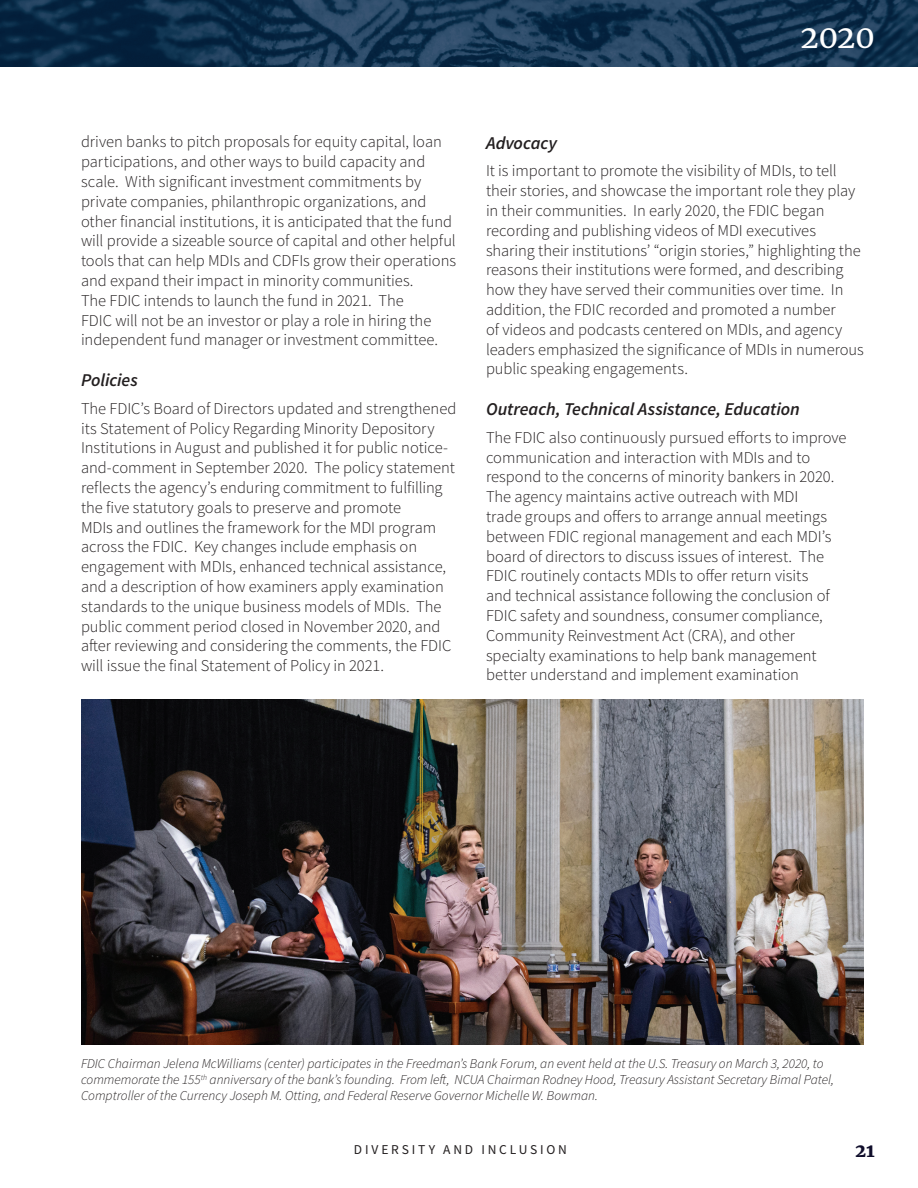
<style>
.page{position:relative;width:918px;height:1188px;background:#fff}
.page>*{position:absolute;margin:0;border:0;box-sizing:border-box;transform-origin:0 0}
.t1{font:31.05px "Merriweather";color:#fff}
.t2{font:900 18.3px "Merriweather";color:#100e2b}
.t3{font:italic 600 18px "Source Sans Pro";letter-spacing:-.005em;color:#231f20}
.t4{font:300 16.5px/19.8px "Source Sans Pro";letter-spacing:-.005em;color:#231f20}
.t5{font:italic 300 13.5px/16.2px "Source Sans Pro";color:#231f20}
.t6{font:13.5px "Source Sans Pro";letter-spacing:.21em;color:#231f20}
</style>
<div class="page">
<img style="left:0;top:0;width:918px;height:67px">
<img style="left:82px;top:699px;width:782px;height:346px">
<h1 class="t1" style="left:800px;top:15px;width:77px">2020</h1>
<p class="t4" style="left:81px;top:132px;width:377px">driven banks to pitch proposals for equity capital, loan participations, and other ways to build capacity and scale. With significant investment commitments by private companies, philanthropic organizations, and other financial institutions, it is anticipated that the fund will provide a sizeable source of capital and other helpful tools that can help MDIs and CDFIs grow their operations and expand their impact in minority communities.<br>The FDIC intends to launch the fund in 2021. The<br>FDIC will not be an investor or play a role in hiring the independent fund manager or investment committee.</p>
<h4 class="t3" style="left:81px;top:368px;width:58px">Policies</h4>
<p class="t4" style="left:81px;top:398px;width:377px">The FDIC’s Board of Directors updated and strengthened its Statement of Policy Regarding Minority Depository Institutions in August and published it for public notice&shy;and-comment in September 2020. The policy statement reflects the agency’s enduring commitment to fulfilling the five statutory goals to preserve and promote<br>MDIs and outlines the framework for the MDI program across the FDIC. Key changes include emphasis on engagement with MDIs, enhanced technical assistance, and a description of how examiners apply examination standards to the unique business models of MDIs. The public comment period closed in November 2020, and afer reviewing and considering the comments, the FDIC will issue the final Statement of Policy in 2021.</p>
<h4 class="t3" style="left:486px;top:131px;width:72px">Advocacy</h4>
<p class="t4" style="left:486px;top:161px;width:379px">It is important to promote the visibility of MDIs, to tell their stories, and showcase the important role they play in their communities. In early 2020, the FDIC began recording and publishing videos of MDI executives sharing their institutions’ “origin stories,” highlighting the reasons their institutions were formed, and describing how they have served their communities over time. In addition, the FDIC recorded and promoted a number<br>of videos and podcasts centered on MDIs, and agency leaders emphasized the significance of MDIs in numerous public speaking engagements.</p>
<h4 class="t3" style="left:486px;top:397px;width:315px">Outreach, Technical Assistance, Education</h4>
<p class="t4" style="left:486px;top:427px;width:362px">The FDIC also continuously pursued eforts to improve communication and interaction with MDIs and to respond to the concerns of minority bankers in 2020.<br>The agency maintains active outreach with MDI<br>trade groups and ofers to arrange annual meetings between FDIC regional management and each MDI’s board of directors to discuss issues of interest. The FDIC routinely contacts MDIs to ofer return visits<br>and technical assistance following the conclusion of FDIC safety and soundness, consumer compliance, Community Reinvestment Act (CRA), and other specialty examinations to help bank management better understand and implement examination</p>
<p class="t5" style="left:81px;top:1055px;width:755px">FDIC Chairman Jelena McWilliams (center) participates in the Freedman’s Bank Forum, an event held at the U.S. Treasury on March 3, 2020, to commemorate the 155<sup>th</sup> anniversary of the bank’s founding. From lef, NCUA Chairman Rodney Hood, Treasury Assistant Secretary Bimal Patel,<br>Comptroller of the Currency Joseph M. Otting, and Federal Reserve Governor Michelle W. Bowman.</p>
<p class="t6" style="left:354px;top:1140px;width:215px">DIVERSITY AND INCLUSION</p>
<p class="t2" style="left:855px;top:1138px;width:21px">21</p>
</div>
